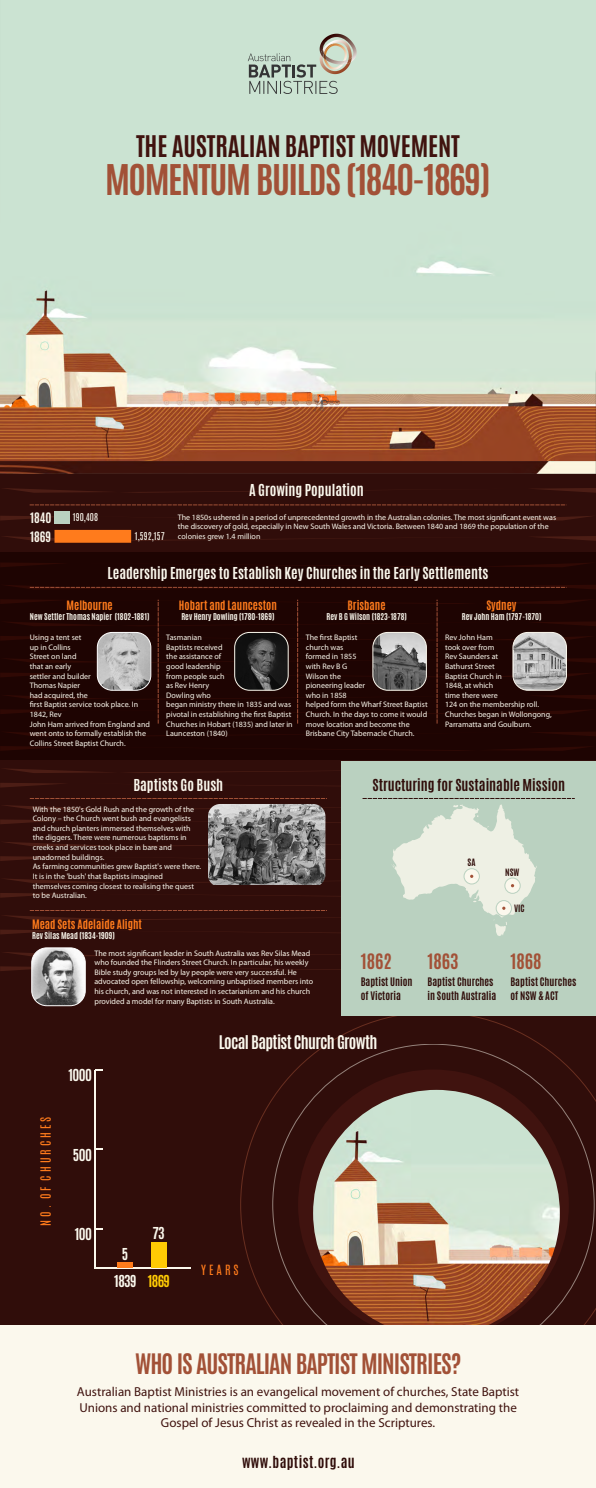
<style>
.page{position:relative;width:596px;height:1488px;background:#fff}
.page>*{position:absolute;margin:0;border:0;box-sizing:border-box;transform-origin:0 0}
.t1{font:700 36px "Antonio";letter-spacing:-.04em;color:#a25137}
.t2{font:700 25.4px "Antonio";letter-spacing:-.01em;color:#40130f}
.t3{font:700 24px "Antonio";letter-spacing:-.04em;color:#a25137}
.t4{font:700 18px "Antonio";color:#a25137}
.t5{font:700 16px "Antonio";letter-spacing:-.04em;color:#fbf8ed}
.t6{font:700 14px "Antonio";color:#fbf8ed}
.t7{font:700 14px "Antonio";color:#300d0a}
.t8{font:700 14px "Antonio";letter-spacing:.025em;color:#300d0a}
.t9{font:700 14px "Antonio";color:#ffcb04}
.t10{font:13px/15.6px "Myriad Pro";color:#40130f;text-align:center}
.t11{font:700 12.2px/18.8px "Antonio";color:#fbf8ed}
.t12{font:12px "Antonio";letter-spacing:.245em;color:#ff7b1c}
.t13{font:700 11px "Antonio";color:#ff7b1c}
.t14{font:700 10px/14.4px "Antonio";color:#300d0a}
.t15{font:9.2px "Antonio";color:#fbf8ed}
.t16{font:700 8.6px "Antonio";color:#300d0a}
.t17{font:8px/9.6px "Myriad Pro";color:#fbf8ed}
.t18{font:700 8px "Antonio";color:#fbf8ed}
</style>
<div class="page">
<div style="left:0;top:1324px;width:595px;height:163px;background:#fbf8ed"></div>
<div style="left:0;top:474px;width:595px;height:542px;background:#300d0a"></div>
<svg style="left:4px;top:488px;width:591px;height:5px"></svg>
<svg style="left:0;top:516px;width:591px;height:4px"></svg>
<svg style="left:4px;top:768px;width:337px;height:5px"></svg>
<svg style="left:0;top:783px;width:323px;height:4px"></svg>
<svg style="left:4px;top:952px;width:337px;height:4px"></svg>
<svg style="left:0;top:966px;width:341px;height:5px"></svg>
<div style="left:341px;top:761px;width:254px;height:255px;background:#bad1c0"></div>
<img style="left:0;top:0;width:595px;height:474px">
<img style="left:343px;top:49px;width:8px;height:15px">
<img style="left:343px;top:53px;width:2px;height:11px">
<svg style="left:247px;top:34px;width:96px;height:60px;background:#b4c3b5"></svg>
<div style="left:54px;top:511px;width:16px;height:13px;background:#bad1c0"></div>
<svg style="left:4px;top:530px;width:591px;height:13px"></svg>
<svg style="left:30px;top:504px;width:536px;height:1px"></svg>
<div style="left:0;top:551px;width:595px;height:208px;background:#1e0402"></div>
<svg style="left:6px;top:585px;width:589px;height:4px"></svg>
<svg style="left:0;top:599px;width:595px;height:124px"></svg>
<img style="left:512px;top:632px;width:54px;height:58px;border-radius:15px">
<div style="left:512px;top:632px;width:54px;height:58px;border:1px solid #fbf8ed;border-radius:15px"></div>
<img style="left:32px;top:948px;width:53px;height:57px;border-radius:15px">
<div style="left:31px;top:947px;width:55px;height:59px;border:1px solid #fff;border-radius:15px"></div>
<svg style="left:0;top:798px;width:575px;height:138px"></svg>
<img style="left:372px;top:632px;width:54px;height:58px;border-radius:15px">
<div style="left:372px;top:632px;width:54px;height:58px;border:1px solid #fbf8ed;border-radius:15px"></div>
<div style="left:0;top:1016px;width:595px;height:308px;background:#300d0a"></div>
<svg style="left:240px;top:1016px;width:355px;height:296px"></svg>
<svg style="left:272px;top:1044px;width:322px;height:280px"></svg>
<hr style="left:94px;top:1069px;width:2px;height:199px;background:#fbf8ed">
<hr style="left:94px;top:1267px;width:97px;height:1px;background:#fbf8ed">
<div style="left:118px;top:1262px;width:15px;height:5px;background:#ff7b1c"></div>
<div style="left:151px;top:1242px;width:15px;height:25px;background:#ffcb04"></div>
<h2 class="t2" style="left:136px;top:127px;width:325px">THE AUSTRALIAN BAPTIST MOVEMENT</h2>
<h1 class="t1" style="left:105px;top:154px;width:387px">MOMENTUM BUILDS (1840-1869)</h1>
<h3 class="t11" style="left:30px;top:508px;width:23px">1840<br>1869</h3>
<p class="t15" style="left:73px;top:510px;width:27px">190,408</p>
<p class="t15" style="left:135px;top:529px;width:31px">1,592,157</p>
<h3 class="t6" style="left:249px;top:480px;width:116px">A Growing Population</h3>
<p class="t17" style="left:178px;top:513px;width:379px">The 1850s ushered in a period of unprecedented growth in the Australian colonies. The most significant event was the discovery of gold, especially in New South Wales and Victoria. Between 1840 and 1869 the population of the colonies grew 1.4 million</p>
<h3 class="t6" style="left:107px;top:562px;width:382px">Leadership Emerges to Establish Key Churches in the Early Settlements</h3>
<h3 class="t13" style="left:67px;top:597px;width:47px">Melbourne</h3>
<p class="t17" style="left:30px;top:633px;width:122px">Using a tent set<br>up in Collins<br>Street on land<br>that an early<br>settler and builder<br>Thomas Napier<br>had acquired, the<br>first Baptist service took place. In<br>1842, Rev<br>John Ham arrived from England and went onto to formally establish the<br>Collins Street Baptist Church.</p>
<h3 class="t13" style="left:347px;top:597px;width:39px">Brisbane</h3>
<p class="t18" style="left:326px;top:611px;width:82px">Rev B G Wilson (1823-1878)</p>
<h3 class="t13" style="left:486px;top:597px;width:31px">Sydney</h3>
<p class="t18" style="left:461px;top:611px;width:81px">Rev John Ham (1797-1870)</p>
<h3 class="t13" style="left:179px;top:597px;width:99px">Hobart and Launceston</h3>
<p class="t18" style="left:181px;top:611px;width:95px">Rev Henry Dowling (1780-1869)</p>
<p class="t18" style="left:30px;top:611px;width:121px">New Settler Thomas Napier (1802–1881)</p>
<p class="t17" style="left:166px;top:633px;width:128px">Tasmanian<br>Baptists received<br>the assistance of<br>good leadership<br>from people such<br>as Rev Henry<br>Dowling who<br>began ministry there in 1835 and was pivotal in establishing the first Baptist<br>Churches in Hobart (1835) and later in<br>Launceston (1840)</p>
<p class="t17" style="left:305px;top:633px;width:123px">The first Baptist<br>church was<br>formed in 1855<br>with Rev B G<br>Wilson the<br>pioneering leader<br>who in 1858<br>helped form the Wharf Street Baptist<br>Church. In the days to come it would move location and become the<br>Brisbane City Tabernacle Church.</p>
<p class="t17" style="left:445px;top:633px;width:108px">Rev John Ham<br>took over from<br>Rev Saunders at<br>Bathurst Street<br>Baptist Church in<br>1848, at which<br>time there were<br>124 on the membership roll.<br>Churches began in Wollongong,<br>Parramatta and Goulburn.</p>
<h3 class="t6" style="left:133px;top:774px;width:91px">Baptists Go Bush</h3>
<p class="t17" style="left:33px;top:805px;width:170px">With the 1850's Gold Rush and the growth of the Colony – the Church went bush and evangelists and church planters immersed themselves with the diggers. There were numerous baptisms in creeks and services took place in bare and unadorned buildings.<br>As farming communities grew Baptist's were there.<br>It is in the 'bush' that Baptists imagined themselves coming closest to realising the quest to be Australian.</p>
<h3 class="t13" style="left:32px;top:916px;width:111px">Mead Sets Adelaide Alight</h3>
<p class="t18" style="left:32px;top:929px;width:84px">Rev Silas Mead (1834-1909)</p>
<h3 class="t7" style="left:372px;top:774px;width:194px">Structuring for Sustainable Mission</h3>
<p class="t16" style="left:467px;top:856px;width:9px">SA</p>
<p class="t16" style="left:505px;top:866px;width:16px">NSW</p>
<p class="t16" style="left:513px;top:902px;width:12px">VIC</p>
<h3 class="t12" style="left:37px;top:1225px;width:110px;rotate:-90deg">NO. OF CHURCHES</h3>
<p class="t17" style="left:94px;top:948px;width:220px">The most significant leader in South Australia was Rev Silas Mead who founded the Flinders Street Church. In particular, his weekly Bible study groups led by lay people were very successful. He advocated open fellowship, welcoming unbaptised members into his church, and was not interested in sectarianism and his church provided a model for many Baptists in South Australia.</p>
<h3 class="t4" style="left:360px;top:948px;width:32px">1862</h3>
<p class="t14" style="left:360px;top:974px;width:53px">Baptist Union of Victoria</p>
<h3 class="t6" style="left:68px;top:1065px;width:25px">1000</h3>
<h3 class="t5" style="left:219px;top:1031px;width:160px">Local Baptist Church Growth</h3>
<h3 class="t4" style="left:427px;top:948px;width:33px">1863</h3>
<p class="t14" style="left:427px;top:974px;width:70px">Baptist Churches in South Australia</p>
<h3 class="t4" style="left:510px;top:948px;width:32px">1868</h3>
<p class="t14" style="left:510px;top:974px;width:67px">Baptist Churches of NSW &amp; ACT</p>
<h3 class="t6" style="left:73px;top:1144px;width:21px">500</h3>
<h3 class="t6" style="left:75px;top:1224px;width:19px">100</h3>
<h3 class="t6" style="left:122px;top:1243px;width:8px">5</h3>
<h3 class="t6" style="left:114px;top:1271px;width:24px">1839</h3>
<h3 class="t6" style="left:152px;top:1223px;width:14px">73</h3>
<h3 class="t9" style="left:148px;top:1271px;width:24px">1869</h3>
<h3 class="t12" style="left:201px;top:1261px;width:39px">YEARS</h3>
<h3 class="t3" style="left:135px;top:1346px;width:327px">WHO IS AUSTRALIAN BAPTIST MINISTRIES?</h3>
<h3 class="t10" style="left:77px;top:1384px;width:443px">Australian Baptist Ministries is an evangelical movement of churches, State Baptist<br>Unions and national ministries committed to proclaiming and demonstrating the<br>Gospel of Jesus Christ as revealed in the Scriptures.</h3>
<h3 class="t8" style="left:242px;top:1451px;width:114px">www.baptist.org.au</h3>
</div>
